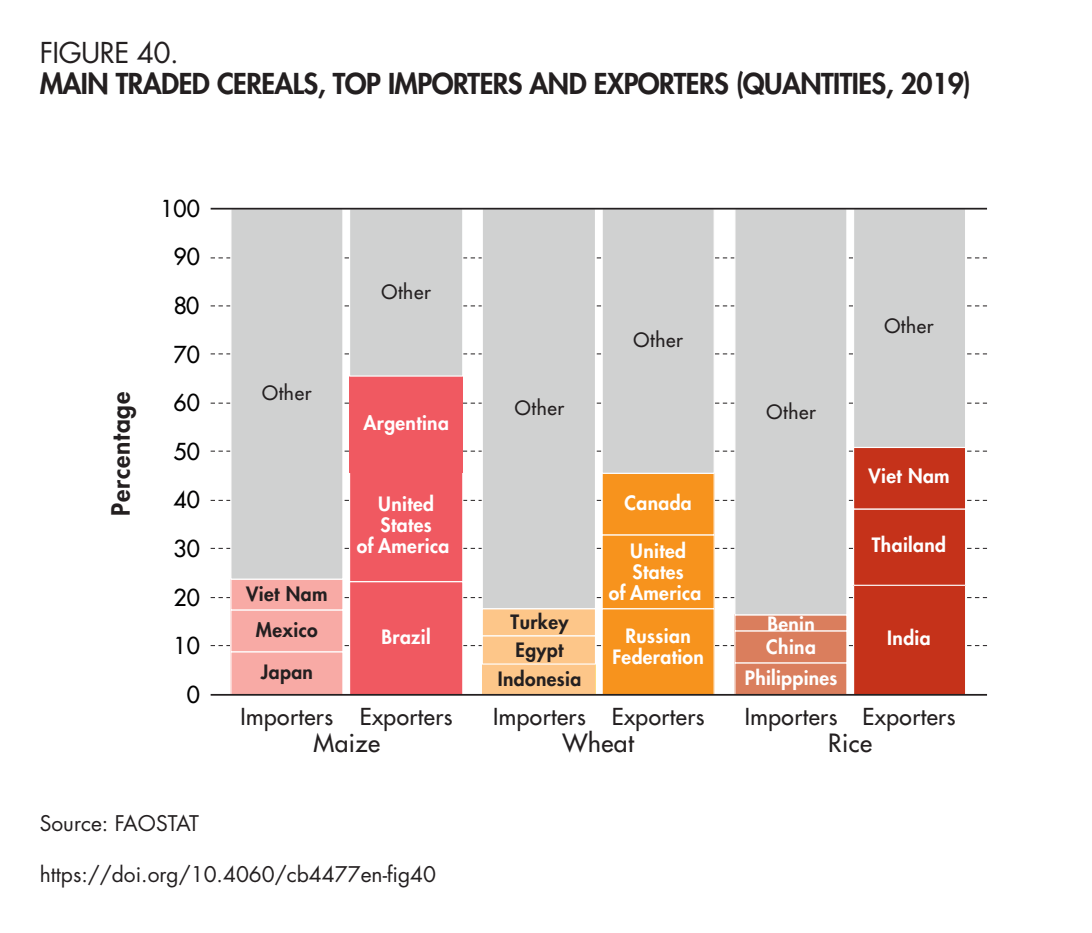
<style>
.page{position:relative;width:1092px;height:933px;background:#fff}
.page>*{position:absolute;margin:0;border:0;box-sizing:border-box;transform-origin:0 0}
.Figure_Title{font:800 28px "Futura Std";letter-spacing:-.02em;color:#231f20}
.Figure_No{font:28px "Futura Std";letter-spacing:-.02em;color:#231f20}
.t1{font:500 24.5px "Futura Std";letter-spacing:.02em;color:#231f20}
.t2{font:800 24.5px "Futura Std";letter-spacing:.035em;color:#231f20}
.t3{font:500 22.75px "Futura Std";letter-spacing:.02em;color:#231f20}
.t4{font:500 22.75px "Futura Std";color:#000001}
.t5{font:21px "Futura Std";color:#231f20}
.t6{font:800 19.25px/21px "Futura Std";letter-spacing:.02em;color:#fff;text-align:center}
.t7{font:800 19.25px "Futura Std";letter-spacing:.02em;color:#231f20}
.t8{font:500 19.25px "Futura Std";letter-spacing:.035em;color:#231f20}
</style>
<div class="page">
<svg style="left:211px;top:257px;width:775px;height:1px"></svg>
<svg style="left:211px;top:305px;width:775px;height:1px"></svg>
<svg style="left:211px;top:353px;width:775px;height:1px"></svg>
<svg style="left:211px;top:402px;width:775px;height:2px"></svg>
<svg style="left:211px;top:450px;width:775px;height:2px"></svg>
<svg style="left:211px;top:500px;width:775px;height:1px"></svg>
<svg style="left:211px;top:548px;width:775px;height:1px"></svg>
<svg style="left:211px;top:597px;width:775px;height:1px"></svg>
<svg style="left:211px;top:645px;width:775px;height:1px"></svg>
<div style="left:231px;top:651px;width:112px;height:44px;background:#f8aaa5"></div>
<div style="left:230px;top:651px;width:113px;height:44px;border:1px solid #fff"></div>
<div style="left:231px;top:610px;width:112px;height:41px;background:#f8aaa5"></div>
<div style="left:230px;top:609px;width:113px;height:43px;border:1px solid #fff"></div>
<div style="left:349px;top:581px;width:114px;height:114px;background:#f05961"></div>
<div style="left:349px;top:581px;width:114px;height:114px;border:1px solid #fff"></div>
<div style="left:482px;top:664px;width:112px;height:31px;background:#fdc689"></div>
<div style="left:482px;top:635px;width:113px;height:29px;background:#fdc689"></div>
<div style="left:481px;top:635px;width:115px;height:29px;border:1px solid #fff"></div>
<div style="left:482px;top:608px;width:113px;height:27px;background:#fdc689"></div>
<div style="left:481px;top:608px;width:115px;height:28px;border:1px solid #fff"></div>
<div style="left:602px;top:608px;width:112px;height:87px;background:#f7931d"></div>
<div style="left:601px;top:608px;width:113px;height:87px;border:1px solid #fff"></div>
<div style="left:734px;top:663px;width:112px;height:32px;background:#da7e5d"></div>
<div style="left:734px;top:662px;width:113px;height:33px;border:1px solid #fff"></div>
<div style="left:734px;top:631px;width:112px;height:32px;background:#da7e5d"></div>
<div style="left:734px;top:630px;width:113px;height:33px;border:1px solid #fff"></div>
<div style="left:734px;top:615px;width:112px;height:16px;background:#da7e5d"></div>
<div style="left:734px;top:614px;width:113px;height:17px;border:1px solid #fff"></div>
<div style="left:853px;top:585px;width:112px;height:110px;background:#c5321a"></div>
<div style="left:852px;top:584px;width:114px;height:111px;border:1px solid #fff"></div>
<svg style="left:230px;top:207px;width:736px;height:409px;background:#d8bcb5"></svg>
<hr style="left:211px;top:208px;width:775px;height:1px;background:#231f20">
<hr style="left:211px;top:694px;width:775px;height:1px;background:#231f20">
<p class="Figure_No" style="left:40px;top:35px;width:141px">FIGURE 40.</p>
<p class="Figure_Title" style="left:40px;top:66px;width:932px">MAIN TRADED CEREALS, TOP IMPORTERS AND EXPORTERS (QUANTITIES, 2019)</p>
<p class="t4" style="left:160px;top:194px;width:41px">100</p>
<p class="t2" style="left:105px;top:516px;width:125px;rotate:-90deg">Percentage</p>
<p class="t4" style="left:174px;top:243px;width:28px">90</p>
<p class="t4" style="left:174px;top:291px;width:27px">80</p>
<p class="t4" style="left:174px;top:340px;width:28px">70</p>
<p class="t4" style="left:174px;top:388px;width:28px">60</p>
<p class="t4" style="left:174px;top:437px;width:28px">50</p>
<p class="t4" style="left:174px;top:486px;width:28px">40</p>
<p class="t4" style="left:174px;top:534px;width:28px">30</p>
<p class="t4" style="left:174px;top:583px;width:28px">20</p>
<p class="t4" style="left:174px;top:631px;width:28px">10</p>
<p class="t4" style="left:187px;top:680px;width:15px">0</p>
<p class="t8" style="left:381px;top:279px;width:51px">Other</p>
<p class="t8" style="left:262px;top:381px;width:51px">Other</p>
<p class="t7" style="left:246px;top:582px;width:83px">Viet Nam</p>
<p class="t7" style="left:256px;top:618px;width:63px">Mexico</p>
<p class="t7" style="left:261px;top:660px;width:54px">Japan</p>
<p class="t6" style="left:363px;top:412px;width:87px">Argentina</p>
<p class="t6" style="left:357px;top:493px;width:94px">United<br>States<br>of America</p>
<p class="t6" style="left:381px;top:626px;width:51px">Brazil</p>
<p class="t8" style="left:633px;top:328px;width:51px">Other</p>
<p class="t8" style="left:884px;top:314px;width:51px">Other</p>
<p class="t8" style="left:515px;top:396px;width:51px">Other</p>
<p class="t8" style="left:766px;top:400px;width:51px">Other</p>
<p class="t6" style="left:868px;top:466px;width:83px">Viet Nam</p>
<p class="t6" style="left:624px;top:492px;width:69px">Canada</p>
<p class="t6" style="left:609px;top:540px;width:94px">United<br>States<br>of America</p>
<p class="t6" style="left:871px;top:534px;width:76px">Thailand</p>
<p class="t7" style="left:510px;top:609px;width:59px">Turkey</p>
<p class="t7" style="left:515px;top:637px;width:49px">Egypt</p>
<p class="t6" style="left:612px;top:626px;width:93px">Russian<br>Federation</p>
<p class="t6" style="left:767px;top:613px;width:49px">Benin</p>
<p class="t6" style="left:766px;top:636px;width:51px">China</p>
<p class="t6" style="left:887px;top:627px;width:45px">India</p>
<p class="t7" style="left:497px;top:666px;width:85px">Indonesia</p>
<p class="t6" style="left:745px;top:668px;width:94px">Philippines</p>
<p class="t3" style="left:240px;top:702px;width:213px">Importers Exporters</p>
<p class="t3" style="left:493px;top:702px;width:213px">Importers Exporters</p>
<p class="t3" style="left:744px;top:702px;width:212px">Importers Exporters</p>
<p class="t1" style="left:313px;top:727px;width:68px">Maize</p>
<p class="t1" style="left:562px;top:727px;width:73px">Wheat</p>
<p class="t1" style="left:828px;top:727px;width:45px">Rice</p>
<p class="t5" style="left:40px;top:810px;width:161px">Source: FAOSTAT</p>
<p class="t5" style="left:40px;top:860px;width:398px">https://doi.org/10.4060/cb4477en-fig40</p>
</div>
